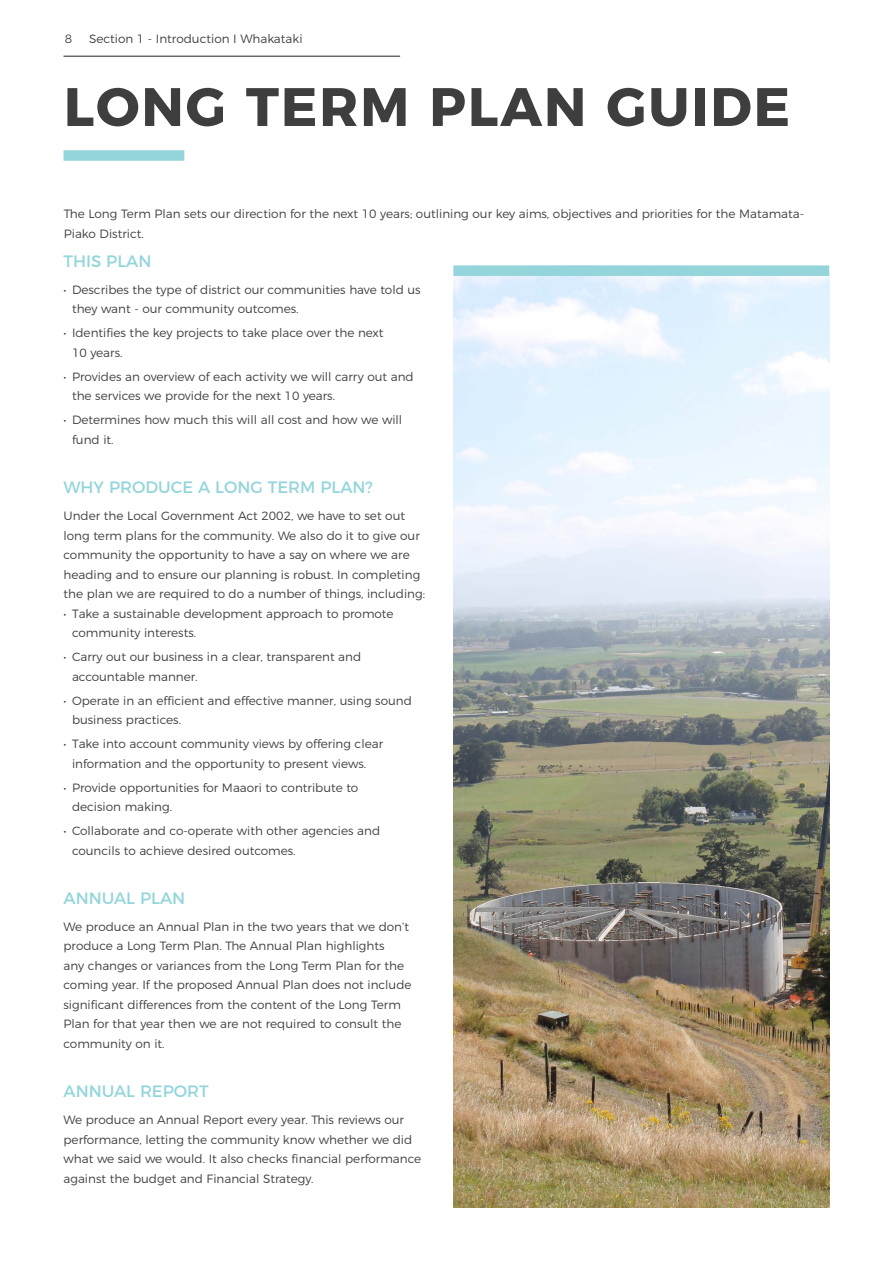
<style>
.page{position:relative;width:893px;height:1263px;background:#fff}
.page>*{position:absolute;margin:0;border:0;box-sizing:border-box;transform-origin:0 0}
.Headline_2{font:700 54px "Montserrat";letter-spacing:.035em;color:#3e3e3f}
.Headline_5{font:16.5px "Montserrat";color:#93d5da}
.Body_Text{font:300 12px/19.5px "Montserrat";color:#3e3e3f}
.Normal_Bullets{font:300 12px/19.5px "Montserrat";color:#3e3e3f}
</style>
<div class="page">
<div style="left:63px;top:150px;width:121px;height:11px;background:#93d5da"></div>
<img style="left:453px;top:276px;width:376px;height:932px">
<div style="left:453px;top:265px;width:376px;height:11px;background:#93d5da"></div>
<hr style="left:63px;top:56px;width:337px;height:1px;background:#231f20">
<p class="Body_Text" style="left:65px;top:28px;width:9px">8</p>
<p class="Body_Text" style="left:89px;top:28px;width:215px">Section 1 - Introduction I Whakataki</p>
<p class="Headline_2" style="left:64px;top:62px;width:728px">LONG TERM PLAN GUIDE</p>
<p class="Body_Text" style="left:64px;top:203px;width:742px">The Long Term Plan sets our direction for the next 10 years; outlining our key aims, objectives and priorities for the Matamata-<br>Piako District.</p>
<p class="Headline_5" style="left:63px;top:248px;width:90px">THIS PLAN</p>
<p class="Normal_Bullets" style="left:72px;top:279px;width:350px;text-indent:-9px">• Describes the type of district our communities have told us they want - our community outcomes.</p>
<p class="Normal_Bullets" style="left:72px;top:322px;width:313px;text-indent:-9px">• Identifies the key projects to take place over the next<br>10 years.</p>
<p class="Normal_Bullets" style="left:72px;top:366px;width:343px;text-indent:-9px">• Provides an overview of each activity we will carry out and the services we provide for the next 10 years.</p>
<p class="Normal_Bullets" style="left:72px;top:409px;width:332px;text-indent:-9px">• Determines how much this will all cost and how we will fund it.</p>
<p class="Headline_5" style="left:63px;top:474px;width:311px">WHY PRODUCE A LONG TERM PLAN?</p>
<p class="Body_Text" style="left:63px;top:505px;width:363px">Under the Local Government Act 2002, we have to set out long term plans for the community. We also do it to give our community the opportunity to have a say on where we are heading and to ensure our planning is robust. In completing the plan we are required to do a number of things, including:</p>
<p class="Normal_Bullets" style="left:72px;top:603px;width:323px;text-indent:-9px">• Take a sustainable development approach to promote community interests.</p>
<p class="Normal_Bullets" style="left:72px;top:646px;width:291px;text-indent:-9px">• Carry out our business in a clear, transparent and accountable manner.</p>
<p class="Normal_Bullets" style="left:72px;top:690px;width:341px;text-indent:-9px">• Operate in an efficient and effective manner, using sound business practices.</p>
<p class="Normal_Bullets" style="left:72px;top:733px;width:313px;text-indent:-9px">• Take into account community views by offering clear information and the opportunity to present views.</p>
<p class="Normal_Bullets" style="left:72px;top:777px;width:288px;text-indent:-9px">• Provide opportunities for Maaori to contribute to decision making.</p>
<p class="Normal_Bullets" style="left:72px;top:820px;width:310px;text-indent:-9px">• Collaborate and co-operate with other agencies and councils to achieve desired outcomes.</p>
<p class="Headline_5" style="left:63px;top:884px;width:123px">ANNUAL PLAN</p>
<p class="Body_Text" style="left:63px;top:916px;width:350px">We produce an Annual Plan in the two years that we don’t produce a Long Term Plan. The Annual Plan highlights<br>any changes or variances from the Long Term Plan for the coming year. If the proposed Annual Plan does not include significant differences from the content of the Long Term Plan for that year then we are not required to consult the community on it.</p>
<p class="Headline_5" style="left:63px;top:1078px;width:147px">ANNUAL REPORT</p>
<p class="Body_Text" style="left:63px;top:1109px;width:359px">We produce an Annual Report every year. This reviews our performance, letting the community know whether we did what we said we would. It also checks financial performance against the budget and Financial Strategy.</p>
</div>
